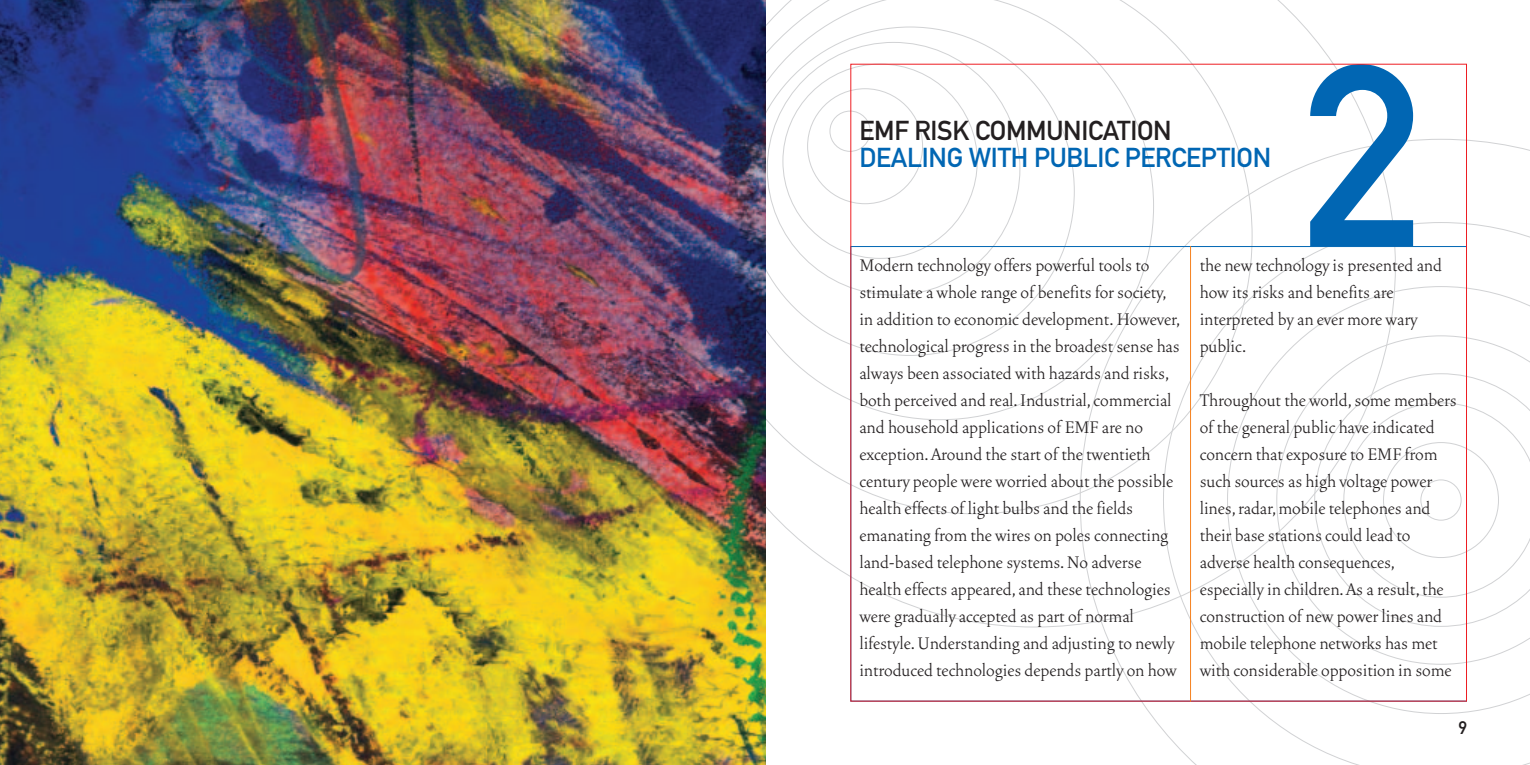
<style>
.page{position:relative;width:1530px;height:765px;background:#fff}
.page>*{position:absolute;margin:0;border:0;box-sizing:border-box;transform-origin:0 0}
.t1{font:253.5px "DIN Mittelschrift";color:#0166b3}
.t2{font:27px "DIN Mittelschrift";letter-spacing:-.01em;color:#0166b3}
.t3{font:27px "DIN Mittelschrift";letter-spacing:-.01em;color:#231f20}
.t4{font:300 21px/27px "Vendetta";letter-spacing:-.005em;color:#231f20}
.t5{font:18px "DIN Mittelschrift";color:#231f20}
</style>
<div class="page">
<svg style="left:1103px;top:139px;width:427px;height:626px"></svg>
<svg style="left:765px;top:0;width:630px;height:628px"></svg>
<hr style="left:1190px;top:246px;width:1px;height:456px;background:#f58220">
<img style="left:0;top:0;width:765px;height:765px">
<p class="t3" style="left:859px;top:120px;width:314px">EMF RISK COMMUNICATION</p>
<p class="t2" style="left:859px;top:147px;width:413px">DEALING WITH PUBLIC PERCEPTION</p>
<h1 class="t1" style="left:1302px;top:66px;width:123px">2</h1>
<p class="t4" style="left:859px;top:253px;width:322px">Modern technology offers powerful tools to stimulate a whole range of benefits for society, in addition to economic development. However, technological progress in the broadest sense has always been associated with hazards and risks, both perceived and real. Industrial, commercial and household applications of EMF are no exception. Around the start of the twentieth century people were worried about the possible health effects of light bulbs and the fields emanating from the wires on poles connecting land-based telephone systems. No adverse health effects appeared, and these technologies were gradually accepted as part of normal lifestyle. Understanding and adjusting to newly introduced technologies depends partly on how</p>
<p class="t4" style="left:1200px;top:253px;width:244px">the new technology is presented and how its risks and benefits are interpreted by an ever more wary public.</p>
<p class="t4" style="left:1200px;top:388px;width:259px">Throughout the world, some members of the general public have indicated concern that exposure to EMF from such sources as high voltage power lines, radar, mobile telephones and their base stations could lead to adverse health consequences, especially in children. As a result, the construction of new power lines and mobile telephone networks has met with considerable opposition in some</p>
<p class="t5" style="left:1459px;top:721px;width:10px">9</p>
</div>
